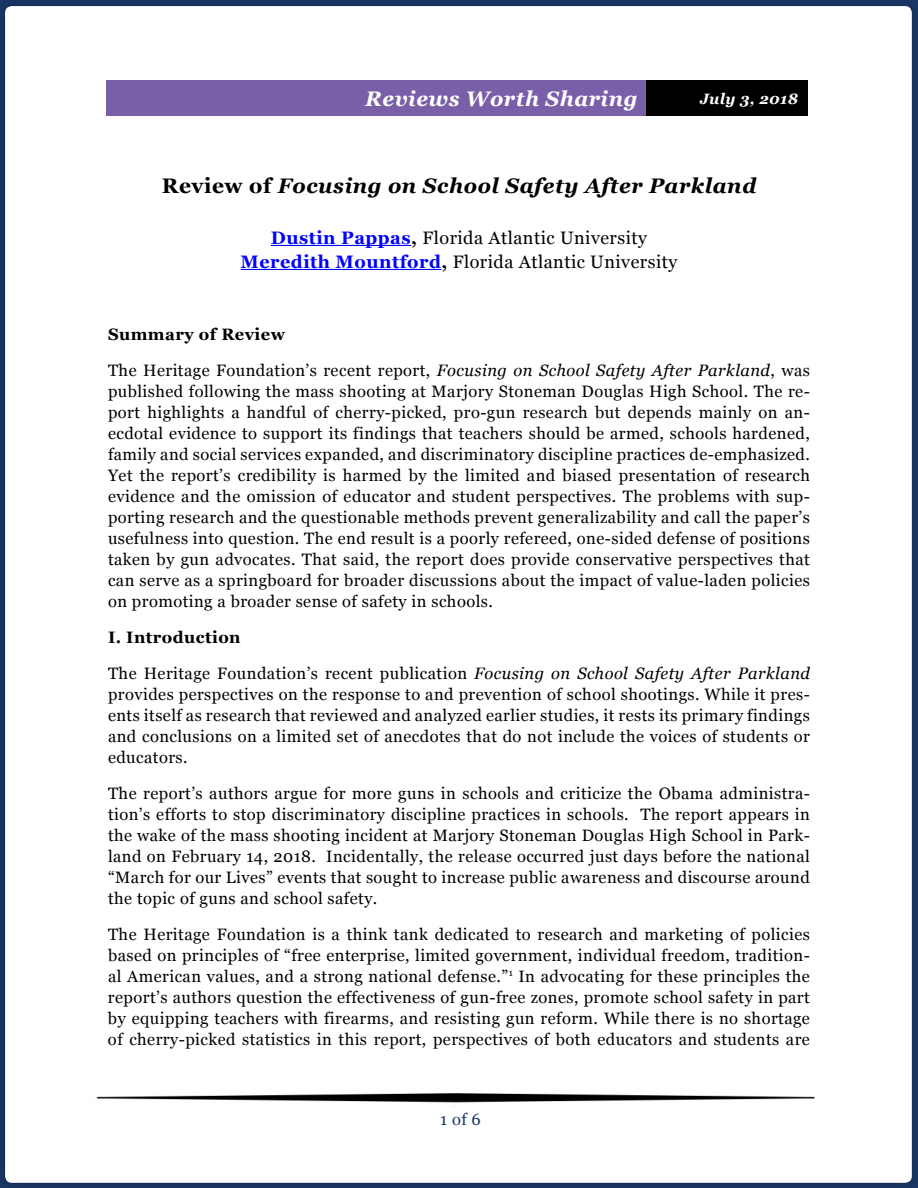
<style>
.page{position:relative;width:918px;height:1188px;background:#19325e}
.page>*{position:absolute;margin:0;border:0;box-sizing:border-box;transform-origin:0 0}
.t1{font:italic 700 21px "Georgia";letter-spacing:.025em;color:#000}
.t2{font:italic 700 21px "Georgia";letter-spacing:.025em;color:#fff}
.t3{font:18px/24px "Georgia";letter-spacing:.025em;color:#000;text-align:center}
.t4{font:16.5px/21px "Georgia";letter-spacing:.025em;color:#000;text-align:justify}
.t5{font:16.5px "Georgia";color:#1c3868}
.t6{font:italic 700 15px "Georgia";letter-spacing:.025em;color:#fff}
.s1{font-style:normal}
.s2{font-weight:700;color:#00f}
.s3{font-weight:700}
.s4{font-style:italic}
</style>
<div class="page">
<div style="left:5px;top:6px;width:907px;height:1177px;background:#fff;border-radius:7px"></div>
<div style="left:106px;top:80px;width:540px;height:36px;background:#795fa8"></div>
<div style="left:646px;top:80px;width:162px;height:36px;background:#000"></div>
<hr style="left:271px;top:245px;width:140px;height:1px;background:#00f">
<hr style="left:241px;top:269px;width:200px;height:1px;background:#00f">
<img style="left:96px;top:1093px;width:719px;height:14px">
<p class="t2" style="left:365px;top:83px;width:274px">Reviews Worth Sharing</p>
<p class="t6" style="left:700px;top:88px;width:99px">July 3, 2018</p>
<p class="t1" style="left:162px;top:170px;width:596px"><span class="s1">Review of</span> Focusing on School Safety After Parkland</p>
<p class="t3" style="left:241px;top:225px;width:438px"><span class="s2">Dustin Pappas</span><span class="s3">,</span> Florida Atlantic University<br><span class="s2">Meredith Mountford</span><span class="s3">,</span> Florida Atlantic University</p>
<p class="t4" style="left:108px;top:316px;width:704px;line-height:36px"><span class="s3">Summary of Review<br></span>The Heritage Foundation’s recent report, <span class="s4">Focusing on School Safety After Parkland</span>, was</p>
<p class="t4" style="left:108px;top:380px;width:703px">published following the mass shooting at Marjory Stoneman Douglas High School. The re&shy;port highlights a handful of cherry-picked, pro-gun research but depends mainly on an&shy;ecdotal evidence to support its findings that teachers should be armed, schools hardened, family and social services expanded, and discriminatory discipline practices de-emphasized.<br>Yet the report’s credibility is harmed by the limited and biased presentation of research evidence and the omission of educator and student perspectives. The problems with sup&shy;porting research and the questionable methods prevent generalizability and call the paper’s usefulness into question. The end result is a poorly refereed, one-sided defense of positions taken by gun advocates. That said, the report does provide conservative perspectives that can serve as a springboard for broader discussions about the impact of value-laden policies on promoting a broader sense of safety in schools.</p>
<p class="t4" style="left:108px;top:619px;width:704px;line-height:36px"><span class="s3">I. Introduction<br></span>The Heritage Foundation’s recent publication <span class="s4">Focusing on School Safety After Parkland</span></p>
<p class="t4" style="left:108px;top:683px;width:703px">provides perspectives on the response to and prevention of school shootings. While it pres&shy;ents itself as research that reviewed and analyzed earlier studies, it rests its primary findings and conclusions on a limited set of anecdotes that do not include the voices of students or educators.</p>
<p class="t4" style="left:108px;top:782px;width:704px">The report’s authors argue for more guns in schools and criticize the Obama administra&shy;tion’s efforts to stop discriminatory discipline practices in schools. The report appears in the wake of the mass shooting incident at Marjory Stoneman Douglas High School in Park&shy;land on February 14, 2018. Incidentally, the release occurred just days before the national “March for our Lives” events that sought to increase public awareness and discourse around the topic of guns and school safety.</p>
<p class="t4" style="left:108px;top:923px;width:703px">The Heritage Foundation is a think tank dedicated to research and marketing of policies based on principles of “free enterprise, limited government, individual freedom, tradition&shy;al American values, and a strong national defense.”<sup>1</sup> In advocating for these principles the report’s authors question the effectiveness of gun-free zones, promote school safety in part by equipping teachers with firearms, and resisting gun reform. While there is no shortage of cherry-picked statistics in this report, perspectives of both educators and students are</p>
<p class="t5" style="left:440px;top:1107px;width:42px">1 of 6</p>
</div>
